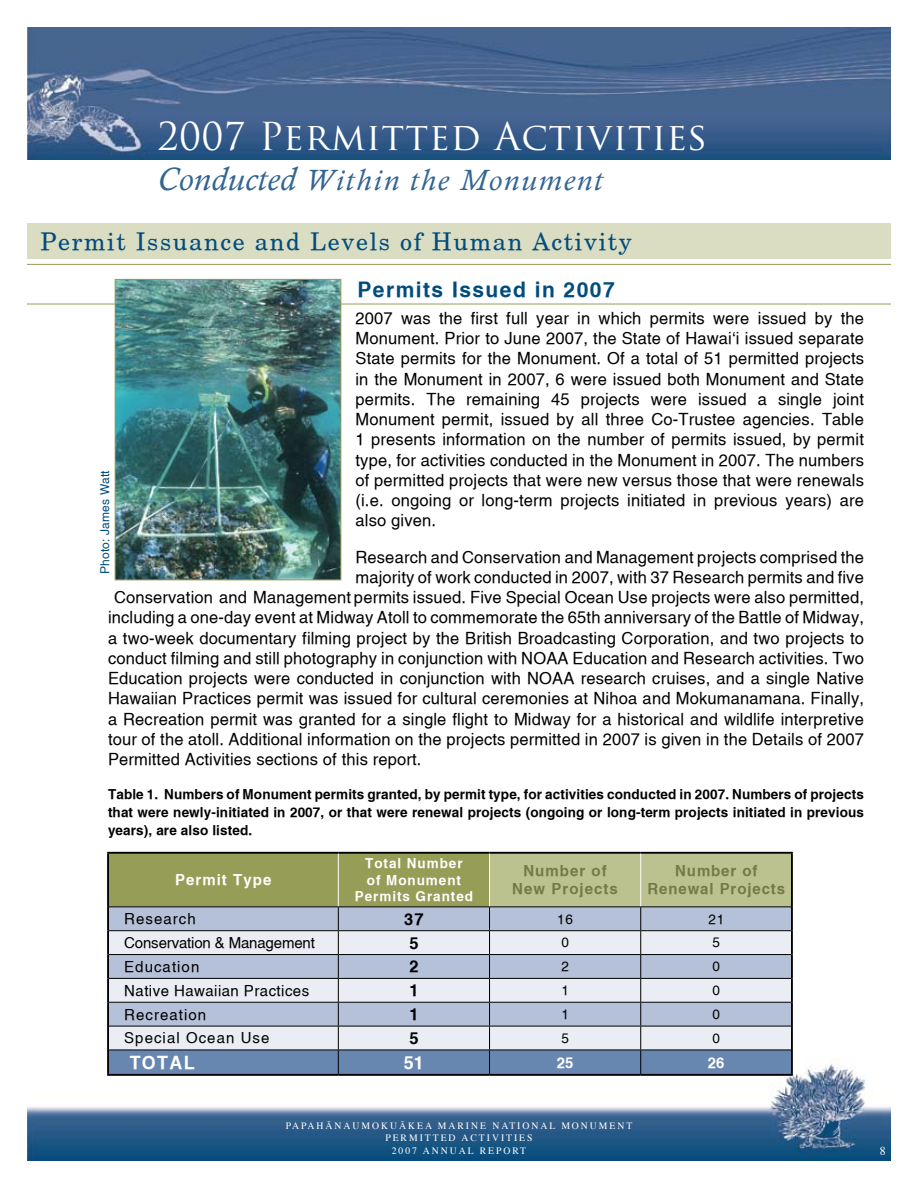
<style>
.page{position:relative;width:918px;height:1188px;background:#fff}
.page>*{position:absolute;margin:0;border:0;box-sizing:border-box;transform-origin:0 0}
.t1{font:37.5px "Trajan Pro";letter-spacing:.02em;color:#fff}
.t2{font:italic 30px "Calisto";letter-spacing:.07em;color:#336593}
.t3{font:24px "Hawn School Roman";letter-spacing:.07em;color:#004c7f}
.t4{font:700 21px "Hawn Helv";letter-spacing:.07em;color:#004c7f}
.t5{font:700 18px "Hawn Helv";letter-spacing:.07em;color:#fff}
.t6{font:16.5px/20.2px "Hawn Helv";letter-spacing:.01em;color:#000;text-align:justify}
.t7{font:700 16.5px "Hawn Helv";color:#000}
.t8{font:700 15px/18px "Hawn Helv";letter-spacing:.06em;color:#747a44;text-align:center}
.t9{font:15px "Hawn Helv";letter-spacing:.07em;color:#000}
.t10{font:15px "Hawn Helv";letter-spacing:-.01em;color:#000}
.t11{font:15px "Hawn Helv";letter-spacing:.03em;color:#000}
.t12{font:700 15px "Hawn Helv";letter-spacing:.07em;color:#fff}
.t13{font:700 13.5px/18px "Hawn Helv";letter-spacing:.01em;color:#000;text-align:justify}
.t14{font:700 13.5px/16.2px "Hawn Helv";letter-spacing:.07em;color:#fff;text-align:center}
.t15{font:13.5px "Hawn Helv";color:#000}
.t16{font:12px "Hawn Helv";letter-spacing:.01em;color:#004c7f}
.t17{font:12px "Times";color:#fff}
.t18{font:9.75px/12.1px "Times";letter-spacing:.2em;color:#fff;text-align:center}
.s1{font-size:33px}
</style>
<div class="page">
<img style="left:27px;top:1063px;width:864px;height:98px">
<img style="left:27px;top:27px;width:864px;height:132px">
<hr style="left:27px;top:304px;width:864px;height:1px;background:#959d56">
<hr style="left:107px;top:852px;width:231px;height:2px;background:#000">
<hr style="left:107px;top:854px;width:2px;height:53px;background:#000">
<hr style="left:338px;top:852px;width:152px;height:2px;background:#000">
<hr style="left:490px;top:852px;width:151px;height:2px;background:#000">
<hr style="left:641px;top:852px;width:152px;height:2px;background:#000">
<hr style="left:791px;top:854px;width:2px;height:53px;background:#000">
<hr style="left:107px;top:907px;width:2px;height:24px;background:#000">
<hr style="left:791px;top:907px;width:2px;height:24px;background:#000">
<hr style="left:107px;top:931px;width:2px;height:24px;background:#000">
<hr style="left:791px;top:931px;width:2px;height:24px;background:#000">
<hr style="left:107px;top:978px;width:2px;height:24px;background:#000">
<hr style="left:791px;top:978px;width:2px;height:24px;background:#000">
<hr style="left:107px;top:1026px;width:2px;height:24px;background:#000">
<hr style="left:791px;top:1026px;width:2px;height:24px;background:#000">
<hr style="left:107px;top:955px;width:2px;height:23px;background:#000">
<hr style="left:791px;top:955px;width:2px;height:23px;background:#000">
<hr style="left:107px;top:1002px;width:2px;height:24px;background:#000">
<hr style="left:791px;top:1002px;width:2px;height:24px;background:#000">
<svg style="left:108px;top:853px;width:684px;height:221px;background:#b2bbba"></svg>
<hr style="left:107px;top:1050px;width:2px;height:24px;background:#000">
<hr style="left:791px;top:1050px;width:2px;height:24px;background:#000">
<hr style="left:107px;top:1074px;width:231px;height:2px;background:#000">
<hr style="left:338px;top:1074px;width:152px;height:2px;background:#000">
<hr style="left:490px;top:1074px;width:151px;height:2px;background:#000">
<hr style="left:641px;top:1074px;width:152px;height:2px;background:#000">
<img style="left:117px;top:281px;width:222px;height:297px">
<div style="left:115px;top:279px;width:226px;height:301px;border:1px solid #959d56"></div>
<div style="left:27px;top:223px;width:864px;height:36px;background:#daddc1"></div>
<hr style="left:27px;top:264px;width:864px;height:1px;background:#959d56">
<h1 class="t1" style="left:158px;top:113px;width:551px">2007 Permitted Activities</h1>
<h2 class="t2" style="left:158px;top:162px;width:447px"><span class="s1">Conducted</span> Within the Monument</h2>
<h3 class="t3" style="left:40px;top:226px;width:593px">Permit Issuance and Levels of Human Activity</h3>
<p class="t4" style="left:357px;top:277px;width:259px">Permits Issued in 2007</p>
<p class="t6" style="left:356px;top:308px;width:510px">2007 was the first full year in which permits were issued by the Monument. Prior to June 2007, the State of Hawai‘i issued separate State permits for the Monument. Of a total of 51 permitted projects in the Monument in 2007, 6 were issued both Monument and State permits. The remaining 45 projects were issued a single joint Monument permit, issued by all three Co-Trustee agencies. Table 1 presents information on the number of permits issued, by permit type, for activities conducted in the Monument in 2007. The numbers of permitted projects that were new versus those that were renewals (i.e. ongoing or long-term projects initiated in previous years) are also given.</p>
<p class="t6" style="left:356px;top:547px;width:510px">Research and Conservation and Management projects comprised the</p>
<p class="t6" style="left:356px;top:567px;width:510px">majority of work conducted in 2007, with 37 Research permits and five</p>
<p class="t6" style="left:114px;top:587px;width:751px">Conservation and Management permits issued. Five Special Ocean Use projects were also permitted,</p>
<p class="t6" style="left:108px;top:608px;width:758px">including a one-day event at Midway Atoll to commemorate the 65th anniversary of the Battle of Midway,</p>
<p class="t6" style="left:108px;top:628px;width:757px">a two-week documentary filming project by the British Broadcasting Corporation, and two projects to</p>
<p class="t6" style="left:108px;top:648px;width:757px">conduct filming and still photography in conjunction with NOAA Education and Research activities. Two</p>
<p class="t6" style="left:108px;top:668px;width:757px">Education projects were conducted in conjunction with NOAA research cruises, and a single Native</p>
<p class="t6" style="left:108px;top:689px;width:758px">Hawaiian Practices permit was issued for cultural ceremonies at Nihoa and Mokumanamana. Finally,</p>
<p class="t6" style="left:108px;top:709px;width:758px">a Recreation permit was granted for a single flight to Midway for a historical and wildlife interpretive</p>
<p class="t6" style="left:108px;top:729px;width:757px">tour of the atoll. Additional information on the projects permitted in 2007 is given in the Details of 2007</p>
<p class="t6" style="left:108px;top:749px;width:315px">Permitted Activities sections of this report.</p>
<p class="t13" style="left:108px;top:786px;width:757px">Table 1. Numbers of Monument permits granted, by permit type, for activities conducted in 2007. Numbers of projects that were newly-initiated in 2007, or that were renewal projects (ongoing or long-term projects initiated in previous years), are also listed.</p>
<p class="t16" style="left:98px;top:574px;width:105px;rotate:-90deg">Photo: James Watt</p>
<p class="t12" style="left:175px;top:871px;width:98px">Permit Type</p>
<p class="t14" style="left:355px;top:855px;width:120px">Total Number<br>of Monument<br>Permits Granted</p>
<p class="t8" style="left:512px;top:862px;width:107px">Number of<br>New Projects</p>
<p class="t8" style="left:647px;top:862px;width:139px">Number of<br>Renewal Projects</p>
<p class="t9" style="left:124px;top:910px;width:73px">Research</p>
<p class="t7" style="left:404px;top:909px;width:21px">37</p>
<p class="t15" style="left:557px;top:911px;width:17px">16</p>
<p class="t15" style="left:708px;top:911px;width:17px">21</p>
<p class="t10" style="left:124px;top:934px;width:192px">Conservation &amp; Management</p>
<p class="t7" style="left:409px;top:933px;width:11px">5</p>
<p class="t15" style="left:561px;top:935px;width:9px">0</p>
<p class="t15" style="left:713px;top:935px;width:9px">5</p>
<p class="t9" style="left:124px;top:958px;width:77px">Education</p>
<p class="t7" style="left:409px;top:957px;width:11px">2</p>
<p class="t15" style="left:561px;top:959px;width:9px">2</p>
<p class="t15" style="left:713px;top:959px;width:9px">0</p>
<p class="t11" style="left:124px;top:982px;width:187px">Native Hawaiian Practices</p>
<p class="t7" style="left:409px;top:980px;width:11px">1</p>
<p class="t15" style="left:561px;top:983px;width:9px">1</p>
<p class="t15" style="left:713px;top:983px;width:9px">0</p>
<p class="t9" style="left:124px;top:1006px;width:83px">Recreation</p>
<p class="t7" style="left:409px;top:1004px;width:11px">1</p>
<p class="t15" style="left:561px;top:1006px;width:9px">1</p>
<p class="t15" style="left:713px;top:1006px;width:9px">0</p>
<p class="t9" style="left:124px;top:1029px;width:147px">Special Ocean Use</p>
<p class="t7" style="left:409px;top:1028px;width:11px">5</p>
<p class="t15" style="left:561px;top:1030px;width:9px">5</p>
<p class="t15" style="left:713px;top:1030px;width:9px">0</p>
<p class="t5" style="left:130px;top:1052px;width:67px">TOTAL</p>
<p class="t5" style="left:404px;top:1052px;width:22px">51</p>
<p class="t12" style="left:557px;top:1053px;width:18px">25</p>
<p class="t12" style="left:708px;top:1053px;width:18px">26</p>
<p class="t18" style="left:286px;top:1119px;width:348px">PAPAHĀNAUMOKUĀKEA MARINE NATIONAL MONUMENT<br>PERMITTED ACTIVITIES<br>2007 ANNUAL REPORT</p>
<p class="t17" style="left:880px;top:1140px;width:7px">8</p>
</div>
